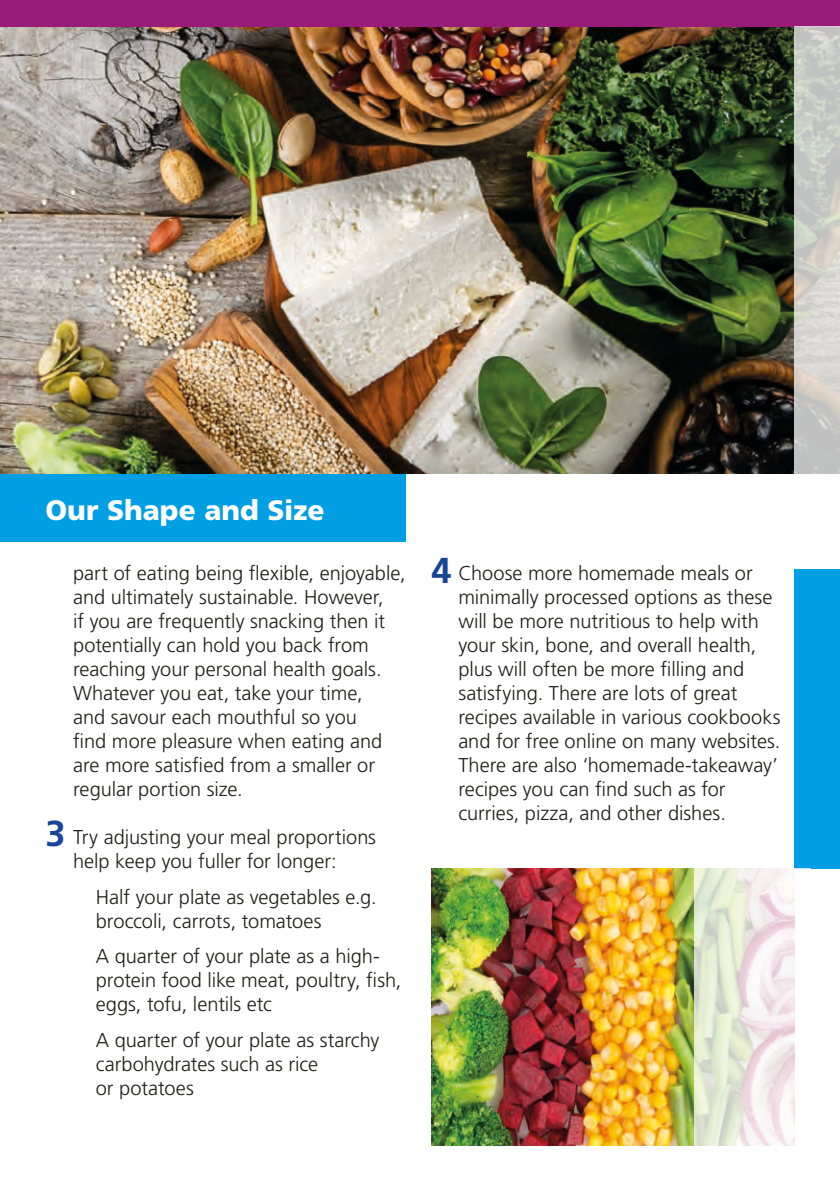
<style>
.page{position:relative;width:840px;height:1191px;background:#fff}
.page>*{position:absolute;margin:0;border:0;box-sizing:border-box;transform-origin:0 0}
.t1{font:700 36px "Frutiger";color:#174597}
.t2{font:900 28px "Frutiger";color:#fff}
.t3{font:300 20px/24px "Frutiger";color:#1d1d1b}
</style>
<div class="page">
<div style="left:0;top:471px;width:405px;height:70px;background:#009fe3"></div>
<img style="left:0;top:26px;width:794px;height:447px">
<div style="left:0;top:0;width:839px;height:26px;background:#991b79"></div>
<svg style="left:794px;top:26px;width:45px;height:448px;background:#ccccc7"></svg>
<img style="left:431px;top:868px;width:262px;height:277px">
<div style="left:794px;top:569px;width:45px;height:299px;background:#009fe3"></div>
<svg style="left:693px;top:868px;width:117px;height:278px"></svg>
<p class="t2" style="left:45px;top:493px;width:281px">Our Shape and Size</p>
<p class="t1" style="left:45px;top:812px;width:22px">3</p>
<p class="t3" style="left:73px;top:561px;width:334px">part of eating being flexible, enjoyable, and ultimately sustainable. However,<br>if you are frequently snacking then it potentially can hold you back from reaching your personal health goals.<br>Whatever you eat, take your time,<br>and savour each mouthful so you<br>find more pleasure when eating and are more satisfied from a smaller or regular portion size.</p>
<p class="t3" style="left:73px;top:825px;width:304px">Try adjusting your meal proportions help keep you fuller for longer:</p>
<p class="t3" style="left:96px;top:885px;width:282px">Half your plate as vegetables e.g. broccoli, carrots, tomatoes</p>
<p class="t3" style="left:96px;top:944px;width:307px">A quarter of your plate as a high&shy;protein food like meat, poultry, fish, eggs, tofu, lentils etc</p>
<p class="t3" style="left:96px;top:1028px;width:285px">A quarter of your plate as starchy carbohydrates such as rice<br>or potatoes</p>
<p class="t1" style="left:431px;top:549px;width:22px">4</p>
<p class="t3" style="left:458px;top:561px;width:323px">Choose more homemade meals or minimally processed options as these will be more nutritious to help with your skin, bone, and overall health, plus will often be more filling and satisfying. There are lots of great recipes available in various cookbooks and for free online on many websites.<br>There are also ‘homemade-takeaway’ recipes you can find such as for curries, pizza, and other dishes.</p>
</div>
